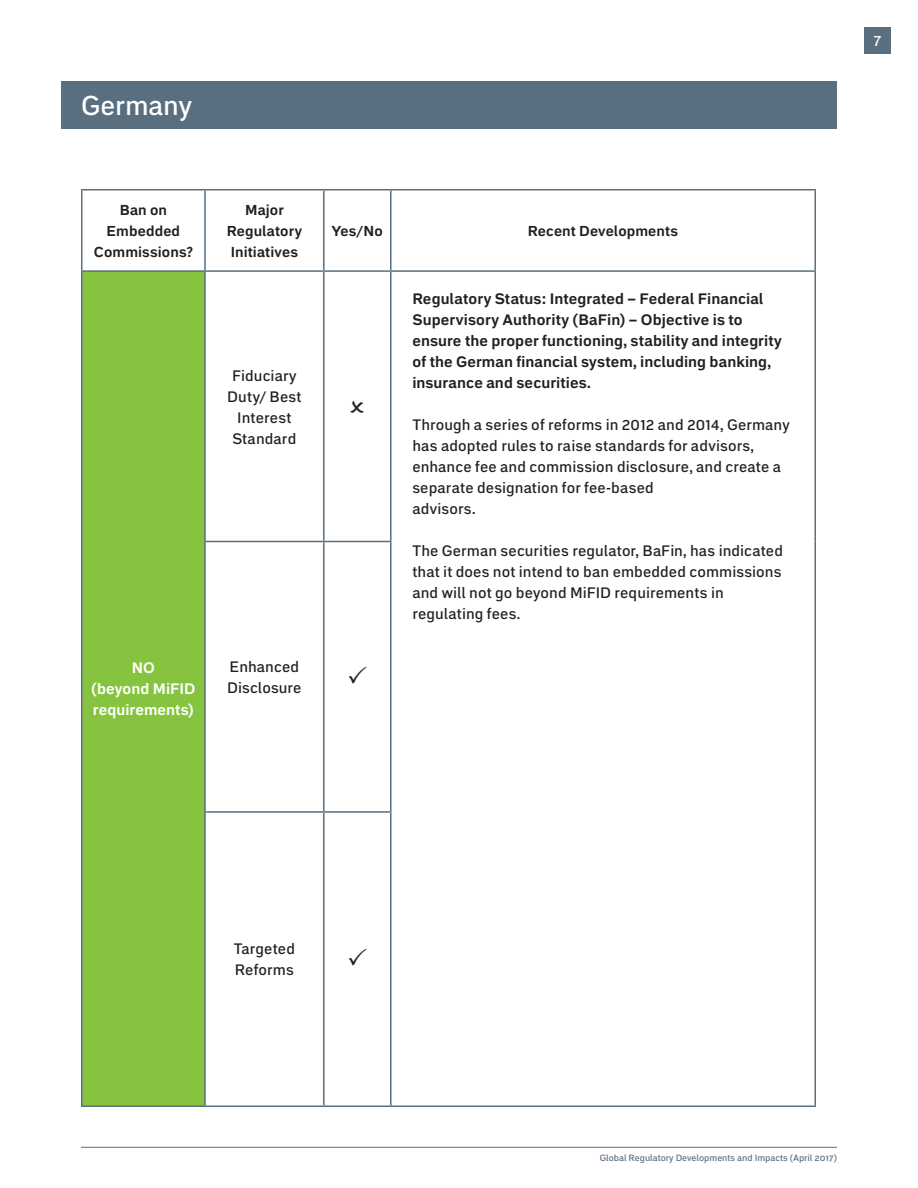
<style>
.page{position:relative;width:918px;height:1188px;background:#fff}
.page>*{position:absolute;margin:0;border:0;box-sizing:border-box;transform-origin:0 0}
.HEADING{font:500 27px "Embarcadero MVB Pro";letter-spacing:-.005em;color:#fff}
.t1{font:500 15px/21px "Embarcadero MVB Pro";letter-spacing:.01em;color:#231f20}
.t2{font:700 15px/21px "Embarcadero MVB Pro";letter-spacing:.005em;color:#231f20}
.t3{font:700 15px/21px "Embarcadero MVB Pro";letter-spacing:.005em;color:#fff}
.t4{font:500 15px "Embarcadero MVB Pro";color:#fff}
.t5{font:700 14.25px "Embarcadero MVB Pro";letter-spacing:.01em;color:#231f20}
.t6{font:500 9px "Embarcadero MVB Pro";color:#596e7e}
</style>
<div class="page">
<hr style="left:81px;top:1147px;width:756px;height:1px;background:#596e7e">
<div style="left:864px;top:27px;width:27px;height:27px;background:#596e7e"></div>
<div style="left:62px;top:81px;width:775px;height:47px;background:#596e7e"></div>
<div style="left:82px;top:271px;width:123px;height:835px;background:#86c43f"></div>
<hr style="left:81px;top:189px;width:124px;height:1px;background:#596e7e">
<hr style="left:81px;top:190px;width:1px;height:80px;background:#596e7e">
<hr style="left:205px;top:189px;width:119px;height:1px;background:#596e7e">
<hr style="left:204px;top:190px;width:2px;height:80px;background:#596e7e">
<hr style="left:324px;top:189px;width:67px;height:1px;background:#596e7e">
<hr style="left:323px;top:190px;width:2px;height:80px;background:#596e7e">
<hr style="left:391px;top:189px;width:425px;height:1px;background:#596e7e">
<hr style="left:390px;top:190px;width:2px;height:80px;background:#596e7e">
<hr style="left:814px;top:190px;width:2px;height:80px;background:#596e7e">
<hr style="left:81px;top:270px;width:124px;height:2px;background:#596e7e">
<hr style="left:81px;top:272px;width:1px;height:270px;background:#596e7e">
<hr style="left:205px;top:270px;width:119px;height:2px;background:#596e7e">
<hr style="left:204px;top:272px;width:2px;height:269px;background:#596e7e">
<hr style="left:324px;top:270px;width:67px;height:2px;background:#596e7e">
<hr style="left:323px;top:272px;width:2px;height:269px;background:#596e7e">
<hr style="left:391px;top:270px;width:425px;height:2px;background:#596e7e">
<hr style="left:390px;top:272px;width:2px;height:269px;background:#596e7e">
<hr style="left:814px;top:272px;width:2px;height:270px;background:#596e7e">
<hr style="left:81px;top:542px;width:1px;height:270px;background:#596e7e">
<hr style="left:204px;top:541px;width:120px;height:1px;background:#596e7e">
<hr style="left:204px;top:542px;width:2px;height:269px;background:#596e7e">
<hr style="left:324px;top:541px;width:68px;height:1px;background:#596e7e">
<hr style="left:323px;top:542px;width:2px;height:269px;background:#596e7e">
<hr style="left:390px;top:542px;width:2px;height:269px;background:#596e7e">
<hr style="left:814px;top:542px;width:2px;height:270px;background:#596e7e">
<hr style="left:81px;top:812px;width:1px;height:294px;background:#596e7e">
<hr style="left:204px;top:811px;width:120px;height:2px;background:#596e7e">
<hr style="left:204px;top:813px;width:2px;height:293px;background:#596e7e">
<hr style="left:324px;top:811px;width:68px;height:2px;background:#596e7e">
<hr style="left:323px;top:813px;width:2px;height:293px;background:#596e7e">
<hr style="left:390px;top:813px;width:2px;height:293px;background:#596e7e">
<hr style="left:814px;top:812px;width:2px;height:294px;background:#596e7e">
<hr style="left:81px;top:1106px;width:124px;height:1px;background:#596e7e">
<hr style="left:205px;top:1106px;width:119px;height:1px;background:#596e7e">
<hr style="left:324px;top:1106px;width:67px;height:1px;background:#596e7e">
<hr style="left:391px;top:1106px;width:425px;height:1px;background:#596e7e">
<p class="HEADING" style="left:81px;top:86px;width:112px">Germany</p>
<p class="t5" style="left:120px;top:200px;width:49px">Ban on</p>
<p class="t5" style="left:107px;top:221px;width:75px">Embedded</p>
<p class="t5" style="left:94px;top:242px;width:100px">Commissions?</p>
<p class="t3" style="left:132px;top:657px;width:25px">NO</p>
<p class="t3" style="left:91px;top:678px;width:106px">(beyond MiFID requirements)</p>
<p class="t5" style="left:245px;top:200px;width:40px">Major</p>
<p class="t5" style="left:227px;top:221px;width:77px">Regulatory</p>
<p class="t5" style="left:231px;top:242px;width:69px">Initiatives</p>
<p class="t1" style="left:232px;top:364px;width:66px">Fiduciary</p>
<p class="t1" style="left:227px;top:385px;width:76px">Duty/ Best</p>
<p class="t1" style="left:237px;top:406px;width:56px">Interest</p>
<p class="t1" style="left:232px;top:427px;width:66px">Standard</p>
<p class="t1" style="left:230px;top:656px;width:71px">Enhanced</p>
<p class="t1" style="left:227px;top:677px;width:76px">Disclosure</p>
<p class="t5" style="left:332px;top:221px;width:52px">Yes/No</p>
<p class="t5" style="left:528px;top:221px;width:152px">Recent Developments</p>
<p class="t2" style="left:412px;top:288px;width:371px">Regulatory Status: Integrated – Federal Financial Supervisory Authority (BaFin) – Objective is to ensure the proper functioning, stability and integrity of the German financial system, including banking, insurance and securities.</p>
<p class="t1" style="left:412px;top:414px;width:379px">Through a series of reforms in 2012 and 2014, Germany has adopted rules to raise standards for advisors, enhance fee and commission disclosure, and create a separate designation for fee-based</p>
<p class="t1" style="left:412px;top:498px;width:65px">advisors.</p>
<p class="t1" style="left:412px;top:540px;width:372px">The German securities regulator, BaFin, has indicated that it does not intend to ban embedded commissions and will not go beyond MiFID requirements in regulating fees.</p>
<p class="t4" style="left:873px;top:30px;width:10px">7</p>
<p class="t1" style="left:234px;top:938px;width:63px">Targeted</p>
<p class="t1" style="left:235px;top:959px;width:60px">Reforms</p>
<p class="t6" style="left:600px;top:1151px;width:239px">Global Regulatory Developments and Impacts (April 2017)</p>
</div>
